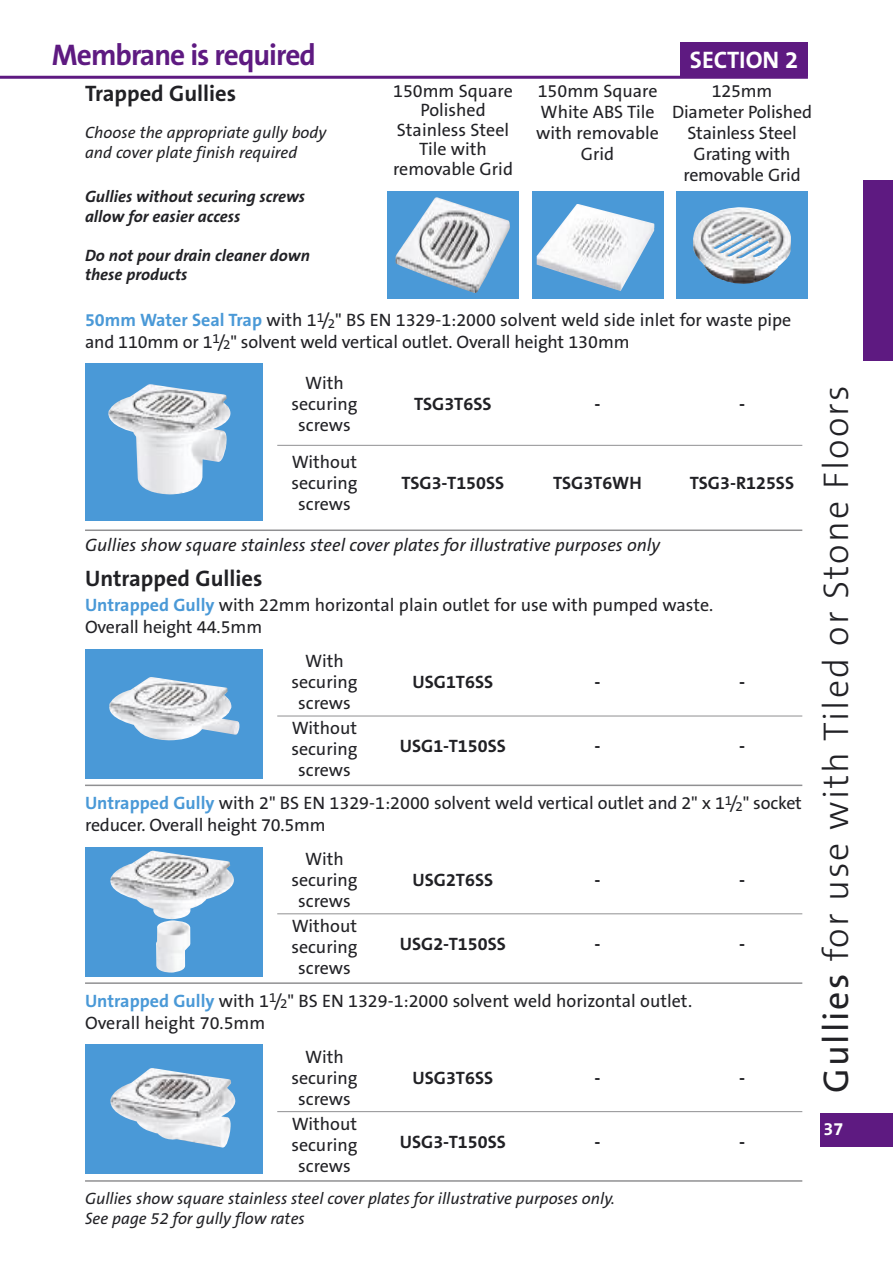
<style>
.page{position:relative;width:893px;height:1263px;background:#fff}
.page>*{position:absolute;margin:0;border:0;box-sizing:border-box;transform-origin:0 0}
.t1{font:300 36px "The Sans B3";letter-spacing:.055em;color:#212125}
.t2{font:700 30px "The Sans B7";letter-spacing:-.035em;color:#5e1a81}
.t3{font:700 24px "The Sans B7";color:#fff}
.t4{font:700 22.5px "The Sans B7";color:#212125}
.t5{font:18px/21px "The Sans B5 Plain";color:#212125;text-align:center}
.t6{font:700 18px "The Sans B7";color:#212125}
.t7{font:italic 18px "The Sans B5 Plain";color:#212125}
.t8{font:700 18px "The Sans B7";color:#fff}
.t9{font:italic 16.5px/19.8px "The Sans B5 Plain";color:#212125}
.t10{font:italic 700 16.5px/19.8px "The Sans B7";color:#212125}
.s1{font-family:"The Sans B7";font-weight:700;color:#4a99d7}
.s2{font-family:"The Sans B5 Plain";font-weight:400}
</style>
<div class="page">
<div style="left:821px;top:1113px;width:72px;height:34px;background:#5e1a81"></div>
<div style="left:863px;top:180px;width:30px;height:181px;background:#5e1a81"></div>
<hr style="left:0;top:76px;width:808px;height:3px;background:#5e1a81">
<div style="left:680px;top:43px;width:128px;height:33px;background:#5e1a81"></div>
<div style="left:85px;top:364px;width:177px;height:157px;background:#4a99d7"></div>
<img style="left:108px;top:384px;width:123px;height:110px">
<hr style="left:85px;top:529px;width:717px;height:2px;background:#909092">
<hr style="left:277px;top:445px;width:525px;height:1px;background:#909092">
<div style="left:85px;top:649px;width:177px;height:129px;background:#4a99d7"></div>
<hr style="left:85px;top:784px;width:717px;height:2px;background:#909092">
<hr style="left:277px;top:716px;width:525px;height:1px;background:#909092">
<div style="left:85px;top:847px;width:177px;height:129px;background:#4a99d7"></div>
<img style="left:110px;top:851px;width:124px;height:121px">
<hr style="left:85px;top:982px;width:717px;height:2px;background:#909092">
<hr style="left:277px;top:913px;width:525px;height:1px;background:#909092">
<div style="left:85px;top:1044px;width:177px;height:130px;background:#4a99d7"></div>
<img style="left:110px;top:1068px;width:125px;height:79px">
<hr style="left:85px;top:1180px;width:717px;height:2px;background:#909092">
<hr style="left:277px;top:1111px;width:525px;height:1px;background:#909092">
<img style="left:109px;top:677px;width:131px;height:63px">
<div style="left:387px;top:191px;width:132px;height:108px;background:#4a99d7"></div>
<div style="left:532px;top:191px;width:131px;height:108px;background:#4a99d7"></div>
<div style="left:676px;top:191px;width:132px;height:108px;background:#4a99d7"></div>
<img style="left:396px;top:197px;width:114px;height:96px">
<img style="left:693px;top:207px;width:98px;height:77px">
<img style="left:537px;top:204px;width:117px;height:87px">
<h2 class="t2" style="left:52px;top:39px;width:265px">Membrane is required</h2>
<h3 class="t3" style="left:690px;top:47px;width:110px">SECTION 2</h3>
<p class="t4" style="left:85px;top:82px;width:153px">Trapped Gullies</p>
<p class="t9" style="left:85px;top:123px;width:243px">Choose the appropriate gully body and cover plate finish required</p>
<p class="t10" style="left:85px;top:187px;width:222px">Gullies without securing screws allow for easier access</p>
<p class="t10" style="left:85px;top:246px;width:226px">Do not pour drain cleaner down these products</p>
<p class="t5" style="left:393px;top:81px;width:121px;line-height:19.5px">150mm Square<br>Polished<br>Stainless Steel<br>Tile with removable Grid</p>
<p class="t5" style="left:672px;top:81px;width:141px">125mm<br>Diameter Polished<br>Stainless Steel<br>Grating with removable Grid</p>
<p class="t5" style="left:536px;top:81px;width:124px">150mm Square<br>White ABS Tile with removable<br>Grid</p>
<p class="t5" style="left:85px;top:310px;width:708px;line-height:21.6px;text-align:left"><span class="s1">50mm Water Seal Trap</span> with 1<sup>1</sup>/<sub>2</sub>" BS EN 1329-1:2000 solvent weld side inlet for waste pipe and 110mm or 1<sup>1</sup>/<sub>2</sub>" solvent weld vertical outlet. Overall height 130mm</p>
<p class="t5" style="left:291px;top:373px;width:68px">With securing screws</p>
<p class="t6" style="left:414px;top:395px;width:79px">TSG3T6SS</p>
<p class="t6" style="left:594px;top:395px;width:8px">-</p>
<p class="t6" style="left:739px;top:395px;width:8px">-</p>
<p class="t5" style="left:291px;top:452px;width:68px">Without securing screws</p>
<p class="t6" style="left:402px;top:473px;width:104px">TSG3-T150SS</p>
<p class="t6" style="left:553px;top:473px;width:90px">TSG3T6WH</p>
<p class="t6" style="left:690px;top:473px;width:106px">TSG3-R125SS</p>
<p class="t7" style="left:85px;top:536px;width:577px">Gullies show square stainless steel cover plates for illustrative purposes only</p>
<p class="t4" style="left:85px;top:566px;width:179px">Untrapped Gullies</p>
<p class="t5" style="left:85px;top:595px;width:630px;line-height:21.6px;text-align:left"><span class="s1">Untrapped Gully</span> with 22mm horizontal plain outlet for use with pumped waste.<br>Overall height 44.5mm</p>
<p class="t5" style="left:291px;top:651px;width:68px">With securing screws</p>
<p class="t6" style="left:400px;top:737px;width:107px">USG1-T150SS</p>
<p class="t6" style="left:594px;top:737px;width:8px">-</p>
<p class="t6" style="left:739px;top:737px;width:8px">-</p>
<p class="t6" style="left:413px;top:673px;width:82px">USG1T6SS</p>
<p class="t6" style="left:594px;top:673px;width:8px">-</p>
<p class="t6" style="left:739px;top:673px;width:8px">-</p>
<p class="t5" style="left:291px;top:718px;width:68px">Without securing screws</p>
<p class="t5" style="left:85px;top:793px;width:718px;line-height:21.6px;text-align:left"><span class="s1">Untrapped Gully</span> with 2" BS EN 1329-1:2000 solvent weld vertical outlet and 2" x 1<sup>1</sup>/<sub>2</sub>" socket reducer. Overall height 70.5mm</p>
<p class="t5" style="left:291px;top:849px;width:68px">With securing screws</p>
<p class="t6" style="left:400px;top:934px;width:107px">USG2-T150SS</p>
<p class="t6" style="left:594px;top:934px;width:8px">-</p>
<p class="t6" style="left:739px;top:934px;width:8px">-</p>
<p class="t6" style="left:413px;top:870px;width:82px">USG2T6SS</p>
<p class="t6" style="left:594px;top:870px;width:8px">-</p>
<p class="t6" style="left:739px;top:870px;width:8px">-</p>
<p class="t5" style="left:291px;top:916px;width:68px">Without securing screws</p>
<p class="t5" style="left:85px;top:991px;width:609px;line-height:21.6px;text-align:left"><span class="s1">Untrapped Gully</span> with 1<sup>1</sup>/<sub>2</sub>" BS EN 1329-1:2000 solvent weld horizontal outlet.<br>Overall height 70.5mm</p>
<p class="t5" style="left:291px;top:1047px;width:68px">With securing screws</p>
<p class="t6" style="left:400px;top:1132px;width:107px">USG3-T150SS</p>
<p class="t6" style="left:594px;top:1132px;width:8px">-</p>
<p class="t6" style="left:739px;top:1132px;width:8px">-</p>
<p class="t6" style="left:413px;top:1068px;width:82px">USG3T6SS</p>
<p class="t6" style="left:594px;top:1068px;width:8px">-</p>
<p class="t6" style="left:739px;top:1068px;width:8px">-</p>
<p class="t5" style="left:291px;top:1114px;width:68px">Without securing screws</p>
<p class="t9" style="left:85px;top:1189px;width:531px">Gullies show square stainless steel cover plates for illustrative purposes only.<br>See page 52 for gully flow rates</p>
<h1 class="t1" style="left:818px;top:1093px;width:709px;rotate:-90deg"><span class="s2">Gullies</span> for use with Tiled or Stone Floors</h1>
<p class="t8" style="left:823px;top:1119px;width:21px">37</p>
</div>
